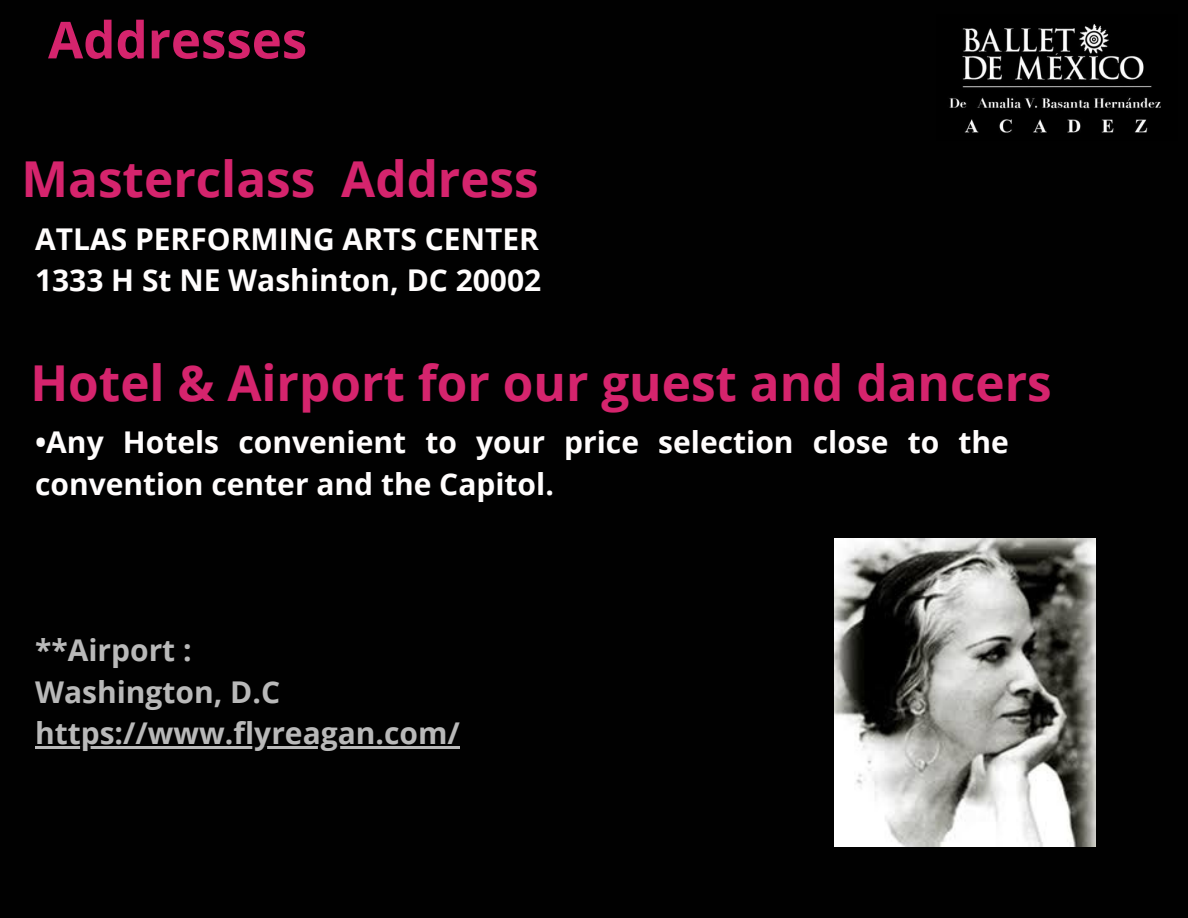
<style>
.page{position:relative;width:1188px;height:918px;background:#010101}
.page>*{position:absolute;margin:0;border:0;box-sizing:border-box;transform-origin:0 0}
.t1{font:700 51px "Open Sans";color:#d5246d}
.t2{font:700 49.5px "Open Sans";color:#d5246d}
.t3{font:700 30px/41.7px "Open Sans";color:#fffdfd}
.t4{font:700 30px "Open Sans";color:#b9b9b9}
</style>
<div class="page">
<img style="left:949px;top:24px;width:212px;height:109px">
<hr style="left:35px;top:747px;width:425px;height:2px;background:#b9b9b9">
<img style="left:835px;top:538px;width:261px;height:309px">
<h1 class="t1" style="left:48px;top:4px;width:261px">Addresses</h1>
<h1 class="t2" style="left:22px;top:144px;width:519px">Masterclass Address</h1>
<p class="t3" style="left:35px;top:217px;width:508px">ATLAS PERFORMING ARTS CENTER<br>1333 H St NE Washinton, DC 20002</p>
<p class="t2" style="left:30px;top:348px;width:1023px">Hotel &amp; Airport for our guest and dancers</p>
<p class="t3" style="left:35px;top:421px;width:975px">•Any Hotels convenient to your price selection close to the convention center and the Capitol.</p>
<p class="t4" style="left:35px;top:629px;width:158px">**Airport :</p>
<p class="t4" style="left:35px;top:671px;width:247px">Washington, D.C</p>
<p class="t4" style="left:35px;top:712px;width:426px">https://www.flyreagan.com/</p>
</div>
